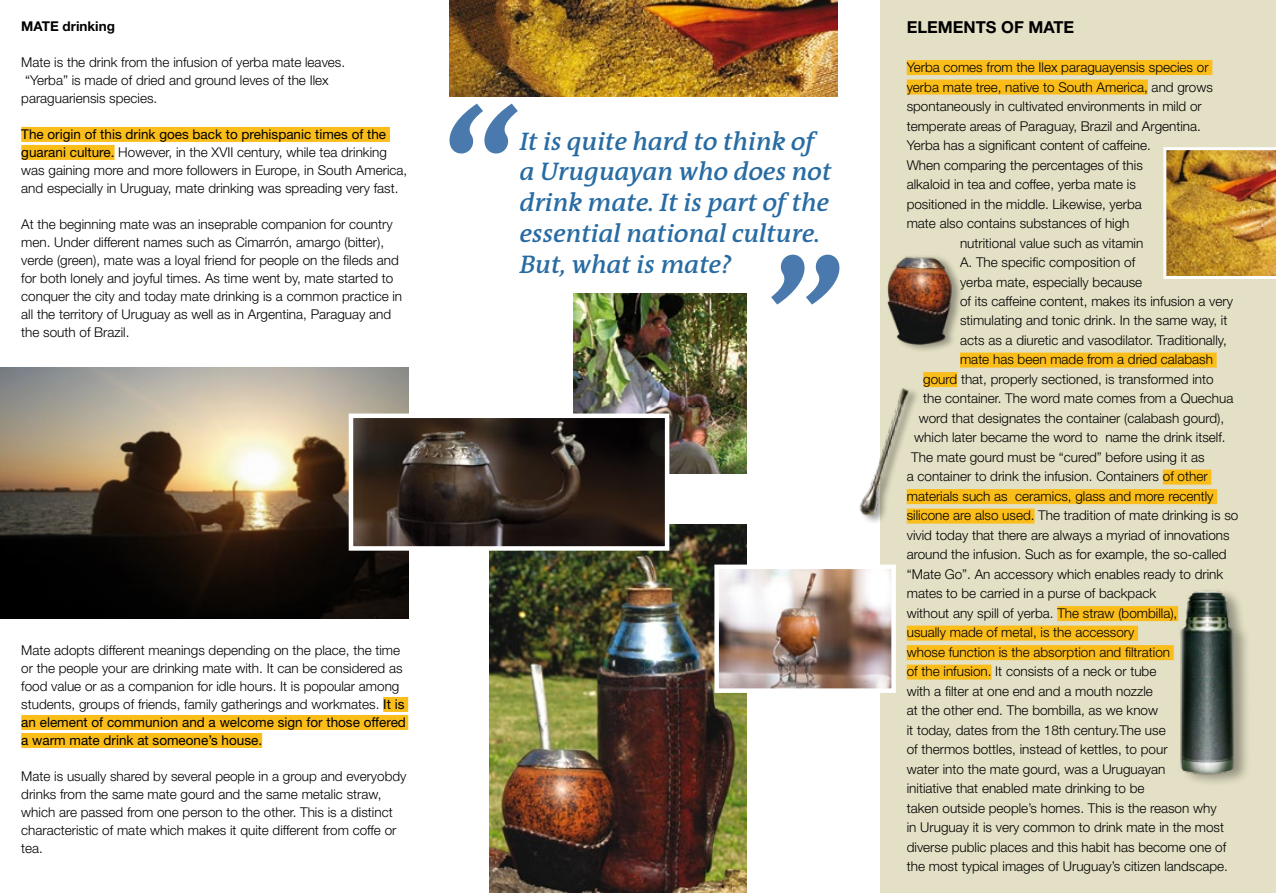
<style>
.page{position:relative;width:1276px;height:893px;background:#fff}
.page>*{position:absolute;margin:0;border:0;box-sizing:border-box;transform-origin:0 0}
.t1{font:italic 600 25.65px/30.8px "The Antiqua B6 i";color:#005192}
.t2{font:700 16.5px "Helvetica Neue LT Std";color:#000}
.t3{font:300 13.5px/18px "Helvetica Neue LT Std";color:#000}
.t4{font:700 13.5px "Helvetica Neue LT Std";color:#000}
.s1{font-weight:400}
</style>
<div class="page">
<img style="left:0;top:368px;width:408px;height:251px">
<img style="left:574px;top:294px;width:173px;height:180px">
<div style="left:880px;top:0;width:396px;height:893px;background:#e4e0c5"></div>
<div style="left:21px;top:127px;width:369px;height:15px;background:#fbbd1a"></div>
<div style="left:21px;top:145px;width:94px;height:15px;background:#fbbd1a"></div>
<div style="left:383px;top:697px;width:25px;height:15px;background:#fbbd1a"></div>
<div style="left:21px;top:715px;width:387px;height:15px;background:#fbbd1a"></div>
<div style="left:21px;top:733px;width:241px;height:15px;background:#fbbd1a"></div>
<div style="left:906px;top:60px;width:306px;height:15px;background:#fbbd1a"></div>
<div style="left:906px;top:80px;width:242px;height:15px;background:#fbbd1a"></div>
<div style="left:960px;top:353px;width:256px;height:15px;background:#fbbd1a"></div>
<div style="left:923px;top:372px;width:34px;height:15px;background:#fbbd1a"></div>
<div style="left:1162px;top:470px;width:49px;height:15px;background:#fbbd1a"></div>
<div style="left:906px;top:489px;width:311px;height:15px;background:#fbbd1a"></div>
<div style="left:906px;top:509px;width:128px;height:15px;background:#fbbd1a"></div>
<div style="left:1057px;top:606px;width:121px;height:15px;background:#fbbd1a"></div>
<div style="left:906px;top:626px;width:232px;height:15px;background:#fbbd1a"></div>
<div style="left:906px;top:645px;width:267px;height:15px;background:#fbbd1a"></div>
<div style="left:906px;top:665px;width:85px;height:15px;background:#fbbd1a"></div>
<div style="left:1180px;top:587px;width:71px;height:199px;background:#000;opacity:.35"></div>
<img style="left:1178px;top:587px;width:63px;height:189px">
<div style="left:860px;top:386px;width:60px;height:138px;background:#000;opacity:.35"></div>
<img style="left:859px;top:386px;width:51px;height:134px">
<div style="left:887px;top:253px;width:76px;height:100px;background:#000;opacity:.35"></div>
<img style="left:887px;top:253px;width:69px;height:91px">
<img style="left:1163px;top:147px;width:113px;height:132px">
<img style="left:489px;top:524px;width:258px;height:369px">
<img style="left:449px;top:0;width:388px;height:97px">
<svg style="left:449px;top:104px;width:69px;height:50px"></svg>
<svg style="left:771px;top:255px;width:69px;height:50px"></svg>
<img style="left:719px;top:570px;width:172px;height:118px">
<div style="left:714px;top:565px;width:182px;height:128px;border:4px solid #fff"></div>
<img style="left:354px;top:419px;width:310px;height:127px">
<div style="left:349px;top:414px;width:320px;height:137px;border:4px solid #fff"></div>
<p class="t4" style="left:21px;top:18px;width:95px">MATE drinking</p>
<p class="t3" style="left:21px;top:53px;width:325px">Mate is the drink from the infusion of yerba mate leaves. “Yerba” is made of dried and ground leves of the Ilex paraguariensis species.</p>
<p class="t3" style="left:21px;top:125px;width:387px"><span class="s1">The origin of this drink goes back to prehispanic times of the guarani culture.</span> However, in the XVII century, while tea drinking was gaining more and more followers in Europe, in South America, and especially in Uruguay, mate drinking was spreading very fast.</p>
<p class="t3" style="left:21px;top:215px;width:382px">At the beginning mate was an inseprable companion for country men. Under different names such as Cimarrón, amargo (bitter), verde (green), mate was a loyal friend for people on the fileds and for both lonely and joyful times. As time went by, mate started to conquer the city and today mate drinking is a common practice in all the territory of Uruguay as well as in Argentina, Paraguay and the south of Brazil.</p>
<p class="t3" style="left:21px;top:641px;width:386px">Mate adopts different meanings depending on the place, the time or the people your are drinking mate with. It can be considered as food value or as a companion for idle hours. It is popoular among students, groups of friends, family gatherings and workmates. <span class="s1">It is an element of communion and a welcome sign for those offered a warm mate drink at someone’s house.</span></p>
<p class="t3" style="left:21px;top:767px;width:387px">Mate is usually shared by several people in a group and everyobdy drinks from the same mate gourd and the same metalic straw, which are passed from one person to the other. This is a distinct characteristic of mate which makes it quite different from coffe or tea.</p>
<h1 class="t1" style="left:520px;top:127px;width:313px">It is quite hard to think of a Uruguayan who does not drink mate. It is part of the essential national culture.<br>But, what is mate?</h1>
<p class="t2" style="left:906px;top:17px;width:169px">ELEMENTS OF MATE</p>
<p class="t3" style="left:906px;top:58px;width:303px">Yerba comes from the Ilex paraguayensis species or</p>
<p class="t3" style="left:906px;top:77px;width:308px">yerba mate tree, native to South America, and grows</p>
<p class="t3" style="left:906px;top:97px;width:297px">spontaneously in cultivated environments in mild or</p>
<p class="t3" style="left:906px;top:116px;width:296px">temperate areas of Paraguay, Brazil and Argentina.</p>
<p class="t3" style="left:906px;top:136px;width:246px">Yerba has a significant content of caffeine.</p>
<p class="t3" style="left:906px;top:155px;width:238px">When comparing the percentages of this</p>
<p class="t3" style="left:906px;top:175px;width:231px">alkaloid in tea and coffee, yerba mate is</p>
<p class="t3" style="left:906px;top:194px;width:237px">positioned in the middle. Likewise, yerba</p>
<p class="t3" style="left:906px;top:214px;width:224px">mate also contains substances of high</p>
<p class="t3" style="left:960px;top:233px;width:185px">nutritional value such as vitamin</p>
<p class="t3" style="left:960px;top:253px;width:177px">A. The specific composition of</p>
<p class="t3" style="left:960px;top:272px;width:184px">yerba mate, especially because</p>
<p class="t3" style="left:960px;top:292px;width:274px">of its caffeine content, makes its infusion a very</p>
<p class="t3" style="left:960px;top:311px;width:269px">stimulating and tonic drink. In the same way, it</p>
<p class="t3" style="left:960px;top:331px;width:268px">acts as a diuretic and vasodilator. Traditionally,</p>
<p class="t3" style="left:960px;top:350px;width:254px">mate has been made from a dried calabash</p>
<p class="t3" style="left:923px;top:370px;width:292px">gourd that, properly sectioned, is transformed into</p>
<p class="t3" style="left:923px;top:389px;width:312px">the container. The word mate comes from a Quechua</p>
<p class="t3" style="left:918px;top:409px;width:307px">word that designates the container (calabash gourd),</p>
<p class="t3" style="left:914px;top:428px;width:313px">which later became the word to name the drink itself.</p>
<p class="t3" style="left:911px;top:448px;width:295px">The mate gourd must be “cured” before using it as</p>
<p class="t3" style="left:906px;top:467px;width:302px">a container to drink the infusion. Containers of other</p>
<p class="t3" style="left:906px;top:487px;width:308px">materials such as ceramics, glass and more recently</p>
<p class="t3" style="left:906px;top:506px;width:333px">silicone are also used. The tradition of mate drinking is so</p>
<p class="t3" style="left:906px;top:526px;width:324px">vivid today that there are always a myriad of innovations</p>
<p class="t3" style="left:906px;top:545px;width:321px">around the infusion. Such as for example, the so-called</p>
<p class="t3" style="left:906px;top:565px;width:318px">“Mate Go”. An accessory which enables ready to drink</p>
<p class="t3" style="left:906px;top:584px;width:251px">mates to be carried in a purse of backpack</p>
<p class="t3" style="left:906px;top:604px;width:272px">without any spill of yerba. The straw (bombilla),</p>
<p class="t3" style="left:906px;top:623px;width:229px">usually made of metal, is the accessory</p>
<p class="t3" style="left:906px;top:643px;width:265px">whose function is the absorption and filtration</p>
<p class="t3" style="left:906px;top:662px;width:251px">of the infusion. It consists of a neck or tube</p>
<p class="t3" style="left:906px;top:682px;width:248px">with a filter at one end and a mouth nozzle</p>
<p class="t3" style="left:906px;top:701px;width:253px">at the other end. The bombilla, as we know</p>
<p class="t3" style="left:906px;top:721px;width:260px">it today, dates from the 18th century.The use</p>
<p class="t3" style="left:906px;top:740px;width:262px">of thermos bottles, instead of kettles, to pour</p>
<p class="t3" style="left:906px;top:760px;width:260px">water into the mate gourd, was a Uruguayan</p>
<p class="t3" style="left:906px;top:779px;width:239px">initiative that enabled mate drinking to be</p>
<p class="t3" style="left:906px;top:799px;width:311px">taken outside people’s homes. This is the reason why</p>
<p class="t3" style="left:906px;top:818px;width:319px">in Uruguay it is very common to drink mate in the most</p>
<p class="t3" style="left:906px;top:838px;width:321px">diverse public places and this habit has become one of</p>
<p class="t3" style="left:906px;top:857px;width:323px">the most typical images of Uruguay’s citizen landscape.</p>
</div>
